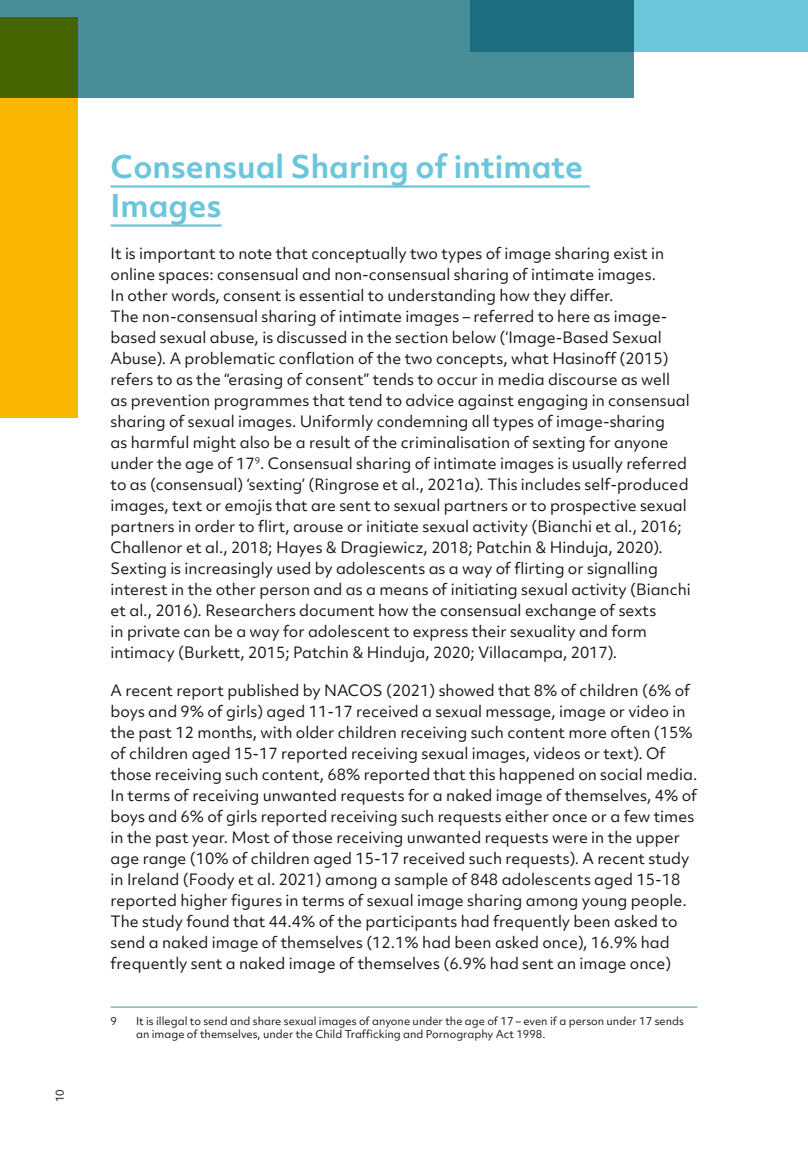
<style>
.page{position:relative;width:808px;height:1149px;background:#fff}
.page>*{position:absolute;margin:0;border:0;box-sizing:border-box;transform-origin:0 0}
.H1_Green{font:700 30px/39px "Objektiv Mk 2";color:#6cc6db}
.Body_0-0__4{font:15px/21px "Objektiv Mk 2";color:#1a171c}
.Footnote{font:10.5px/13.5px "Objektiv Mk 2";color:#1a171c}
</style>
<div class="page">
<hr style="left:111px;top:185px;width:479px;height:3px;background:#6cc6db">
<hr style="left:111px;top:224px;width:111px;height:3px;background:#6cc6db">
<hr style="left:111px;top:1006px;width:586px;height:1px;background:#478e98">
<div style="left:0;top:0;width:634px;height:98px;background:#478e98"></div>
<svg style="left:470px;top:0;width:338px;height:51px;background:#469baf"></svg>
<svg style="left:0;top:17px;width:77px;height:400px;background:#d5a600"></svg>
<p class="Footnote" style="left:53px;top:1102px;width:15px;rotate:-90deg">10</p>
<p class="H1_Green" style="left:111px;top:146px;width:474px">Consensual Sharing of intimate<br>Images</p>
<p class="Body_0-0__4" style="left:111px;top:242px;width:582px">It is important to note that conceptually two types of image sharing exist in online spaces: consensual and non-consensual sharing of intimate images.<br>In other words, consent is essential to understanding how they differ.<br>The non-consensual sharing of intimate images – referred to here as image&shy;based sexual abuse, is discussed in the section below (‘Image-Based Sexual Abuse). A problematic conflation of the two concepts, what Hasinoff (2015) refers to as the “erasing of consent” tends to occur in media discourse as well<br>as prevention programmes that tend to advice against engaging in consensual sharing of sexual images. Uniformly condemning all types of image-sharing<br>as harmful might also be a result of the criminalisation of sexting for anyone under the age of 17<sup>9</sup>. Consensual sharing of intimate images is usually referred to as (consensual) ‘sexting’ (Ringrose et al., 2021a). This includes self-produced images, text or emojis that are sent to sexual partners or to prospective sexual partners in order to flirt, arouse or initiate sexual activity (Bianchi et al., 2016; Challenor et al., 2018; Hayes &amp; Dragiewicz, 2018; Patchin &amp; Hinduja, 2020).<br>Sexting is increasingly used by adolescents as a way of flirting or signalling interest in the other person and as a means of initiating sexual activity (Bianchi et al., 2016). Researchers document how the consensual exchange of sexts<br>in private can be a way for adolescent to express their sexuality and form intimacy (Burkett, 2015; Patchin &amp; Hinduja, 2020; Villacampa, 2017).</p>
<p class="Body_0-0__4" style="left:111px;top:679px;width:588px">A recent report published by NACOS (2021) showed that 8% of children (6% of boys and 9% of girls) aged 11-17 received a sexual message, image or video in the past 12 months, with older children receiving such content more often (15% of children aged 15-17 reported receiving sexual images, videos or text). Of those receiving such content, 68% reported that this happened on social media.<br>In terms of receiving unwanted requests for a naked image of themselves, 4% of boys and 6% of girls reported receiving such requests either once or a few times in the past year. Most of those receiving unwanted requests were in the upper age range (10% of children aged 15-17 received such requests). A recent study in Ireland (Foody et al. 2021) among a sample of 848 adolescents aged 15-18 reported higher figures in terms of sexual image sharing among young people.<br>The study found that 44.4% of the participants had frequently been asked to send a naked image of themselves (12.1% had been asked once), 16.9% had frequently sent a naked image of themselves (6.9% had sent an image once)</p>
<p class="Footnote" style="left:111px;top:1013px;width:8px">9</p>
<p class="Footnote" style="left:136px;top:1013px;width:549px">It is illegal to send and share sexual images of anyone under the age of 17 – even if a person under 17 sends an image of themselves, under the Child Trafficking and Pornography Act 1998.</p>
</div>
